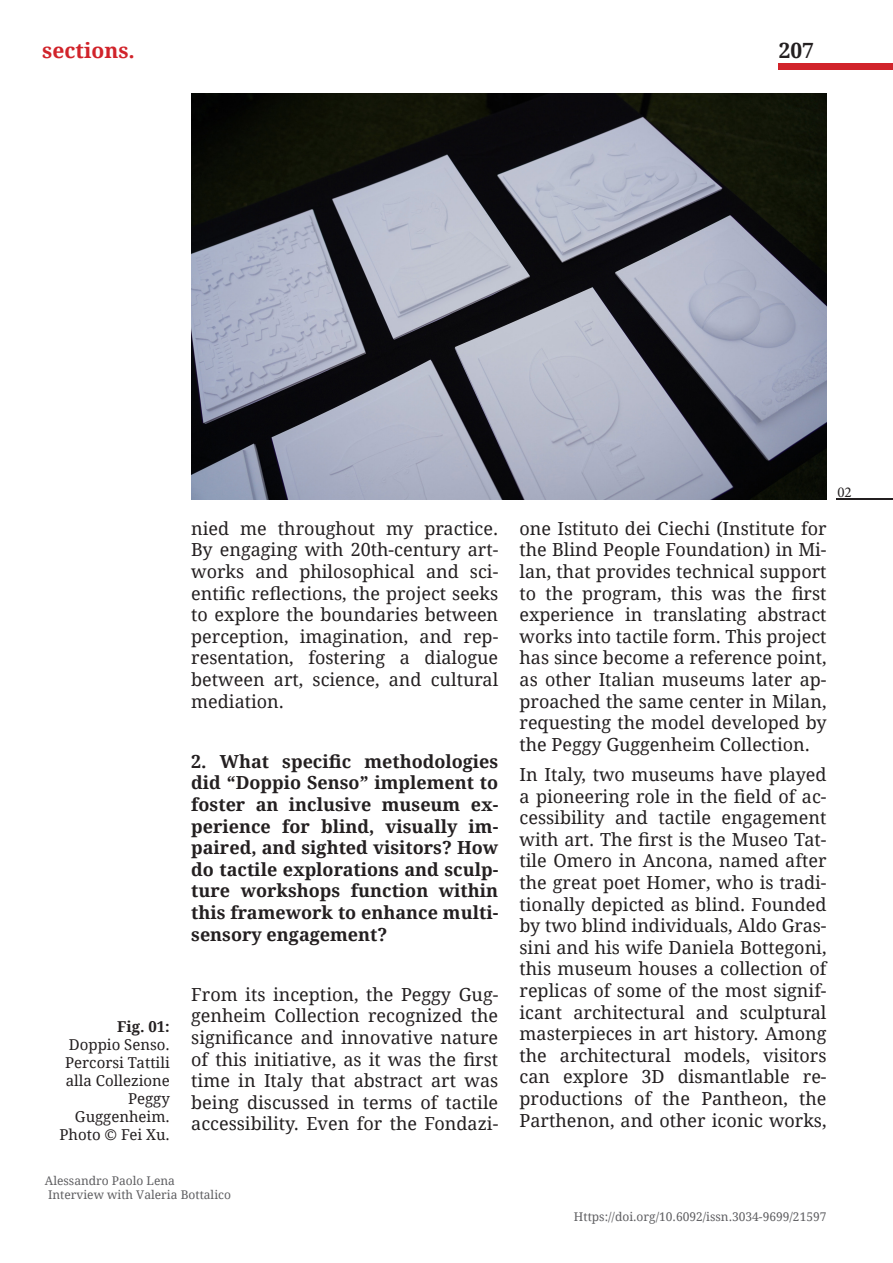
<style>
.page{position:relative;width:893px;height:1263px;background:#fff}
.page>*{position:absolute;margin:0;border:0;box-sizing:border-box;transform-origin:0 0}
.t1{font:700 21px "Droid Serif";color:#d1232a}
.t2{font:700 21px "Droid Serif";color:#231f20}
.TESTO_ARTICOLO{font:18px/21.6px "Droid Serif";color:#231f20;text-align:justify}
.TESTO_ARTICOLO-2{font:700 18px/21.6px "Droid Serif";color:#231f20;text-align:justify}
.Testo_Figure_Destro{font:15px/18px "Droid Serif";color:#231f20;text-align:right}
.Testo_Figure_Destro-2{font:700 15px "Droid Serif";color:#231f20}
.t3{font:15px "Minion Pro";color:#231f20}
.t4{font:12px/14.4px "Droid Serif";color:#5f5f62}
</style>
<div class="page">
<img style="left:191px;top:94px;width:635px;height:406px">
<div style="left:779px;top:64px;width:114px;height:6px;background:#d1232a"></div>
<hr style="left:836px;top:498px;width:57px;height:2px;background:#231f20">
<p class="t1" style="left:42px;top:35px;width:94px">sections.</p>
<p class="t2" style="left:779px;top:35px;width:37px">207</p>
<p class="TESTO_ARTICOLO" style="left:191px;top:517px;width:309px">nied me throughout my practice.<br>By engaging with 20th-century art&shy;works and philosophical and sci&shy;entific reflections, the project seeks to explore the boundaries between perception, imagination, and rep&shy;resentation, fostering a dialogue between art, science, and cultural mediation.</p>
<p class="Testo_Figure_Destro-2" style="left:117px;top:1016px;width:54px">Fig. 01:</p>
<p class="Testo_Figure_Destro" style="left:65px;top:1035px;width:106px">Doppio Senso.<br>Percorsi Tattili alla Collezione<br>Peggy</p>
<p class="Testo_Figure_Destro" style="left:75px;top:1107px;width:96px">Guggenheim.</p>
<p class="Testo_Figure_Destro" style="left:60px;top:1125px;width:112px">Photo © Fei Xu.</p>
<p class="TESTO_ARTICOLO-2" style="left:191px;top:750px;width:309px">2. What specific methodologies did “Doppio Senso” implement to foster an inclusive museum ex&shy;perience for blind, visually im&shy;paired, and sighted visitors? How do tactile explorations and sculp&shy;ture workshops function within this framework to enhance multi&shy;sensory engagement?</p>
<p class="TESTO_ARTICOLO" style="left:191px;top:983px;width:308px">From its inception, the Peggy Gug&shy;genheim Collection recognized the significance and innovative nature of this initiative, as it was the first time in Italy that abstract art was being discussed in terms of tactile accessibility. Even for the Fondazi-</p>
<p class="t4" style="left:45px;top:1173px;width:188px">Alessandro Paolo Lena<br>Interview with Valeria Bottalico</p>
<p class="TESTO_ARTICOLO" style="left:519px;top:517px;width:309px">one Istituto dei Ciechi (Institute for the Blind People Foundation) in Mi&shy;lan, that provides technical support to the program, this was the first experience in translating abstract works into tactile form. This project has since become a reference point, as other Italian museums later ap&shy;proached the same center in Milan, requesting the model developed by the Peggy Guggenheim Collection.</p>
<p class="TESTO_ARTICOLO" style="left:519px;top:763px;width:309px">In Italy, two museums have played a pioneering role in the field of ac&shy;cessibility and tactile engagement with art. The first is the Museo Tat&shy;tile Omero in Ancona, named after the great poet Homer, who is tradi&shy;tionally depicted as blind. Founded by two blind individuals, Aldo Gras&shy;sini and his wife Daniela Bottegoni, this museum houses a collection of replicas of some of the most signif&shy;icant architectural and sculptural masterpieces in art history. Among the architectural models, visitors can explore 3D dismantlable re&shy;productions of the Pantheon, the Parthenon, and other iconic works,</p>
<p class="t3" style="left:837px;top:482px;width:16px">02</p>
<p class="t4" style="left:574px;top:1209px;width:254px">Https://doi.org/10.6092/issn.3034-9699/21597</p>
</div>
